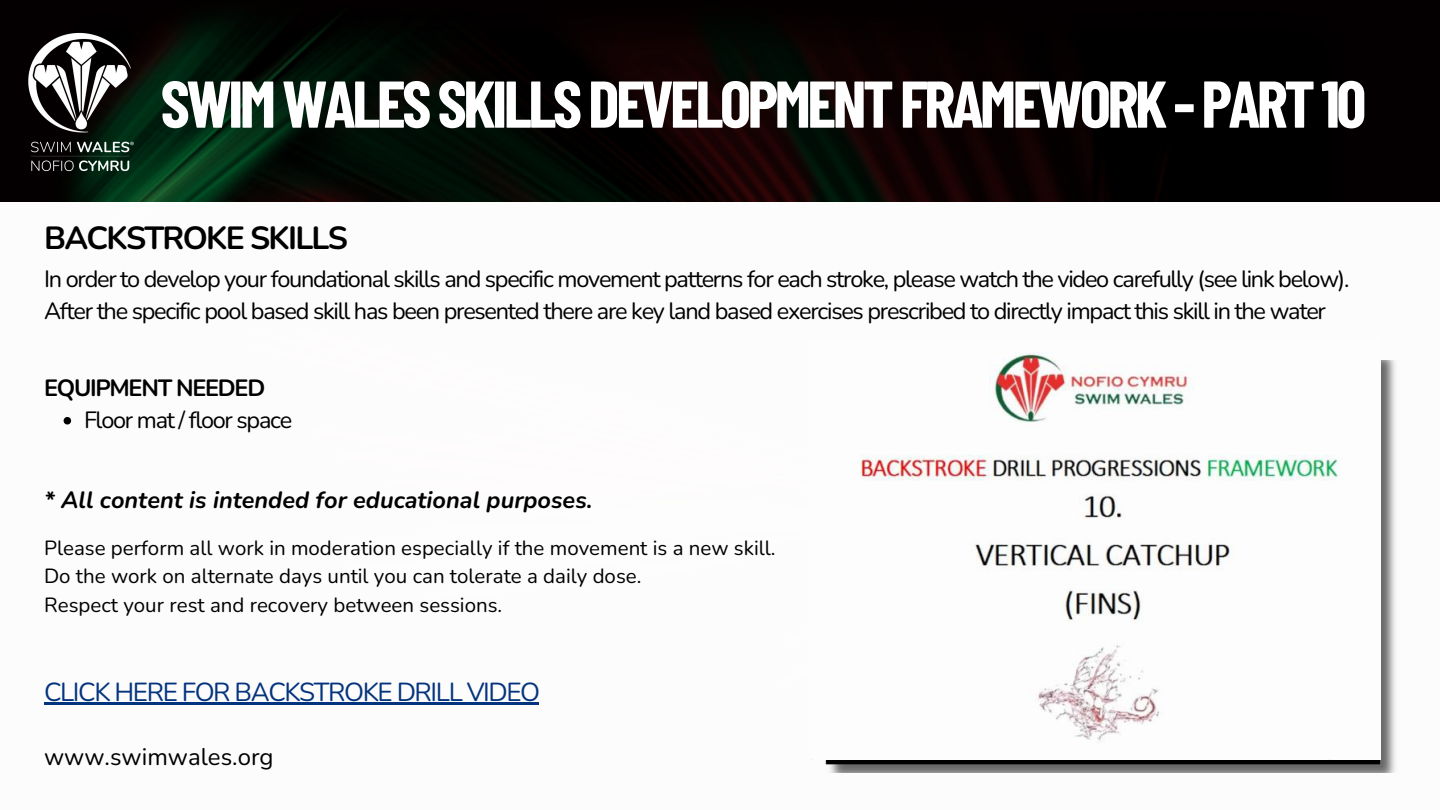
<style>
.page{position:relative;width:1440px;height:810px;background:#fff}
.page>*{position:absolute;margin:0;border:0;box-sizing:border-box;transform-origin:0 0}
.t1{font:700 66px "Barlow Condensed";letter-spacing:-.055em;color:#fff}
.t2{font:700 32px "Nunito";letter-spacing:-.055em;color:#000}
.t3{font:26px "Nunito";letter-spacing:-.055em;color:#05347e}
.t4{font:24px "Nunito";color:#000}
.t5{font:23.5px/32.2px "Nunito";letter-spacing:-.055em;color:#000}
.t6{font:italic 700 23.5px "Nunito";color:#000}
.t7{font:700 23.5px "Nunito";letter-spacing:-.055em;color:#000}
.t8{font:20.5px/28.5px "Nunito";color:#000}
</style>
<div class="page">
<img style="left:0;top:0;width:1440px;height:202px">
<img style="left:23px;top:26px;width:116px;height:152px">
<img style="left:825px;top:360px;width:571px;height:413px">
<img style="left:825px;top:352px;width:556px;height:407px">
<svg style="left:64px;top:417px;width:7px;height:7px"></svg>
<hr style="left:44px;top:703px;width:495px;height:2px;background:#05347e">
<p class="t1" style="left:161px;top:62px;width:1207px">SWIMWALESSKILLSDEVELOPMENTFRAMEWORK-PART10</p>
<p class="t2" style="left:44px;top:217px;width:305px">BACKSTROKE SKILLS</p>
<p class="t5" style="left:44px;top:263px;width:1307px">In order to develop your foundational skills and specific movement patterns for each stroke, please watch the video carefully (see link below).<br>After the specific pool based skill has been presented there are key land based exercises prescribed to directly impact this skill in the water</p>
<p class="t7" style="left:44px;top:372px;width:223px">EQUIPMENT NEEDED</p>
<p class="t5" style="left:84px;top:404px;width:210px">Floor mat / floor space</p>
<p class="t6" style="left:44px;top:485px;width:550px">* All content is intended for educational purposes.</p>
<p class="t8" style="left:44px;top:534px;width:733px">Please perform all work in moderation especially if the movement is a new skill.<br>Do the work on alternate days until you can tolerate a daily dose.</p>
<p class="t8" style="left:44px;top:591px;width:460px">Respect your rest and recovery between sessions.</p>
<p class="t3" style="left:44px;top:675px;width:498px">CLICK HERE FOR BACKSTROKE DRILL VIDEO</p>
<p class="t4" style="left:44px;top:741px;width:231px">www.swimwales.org</p>
</div>
